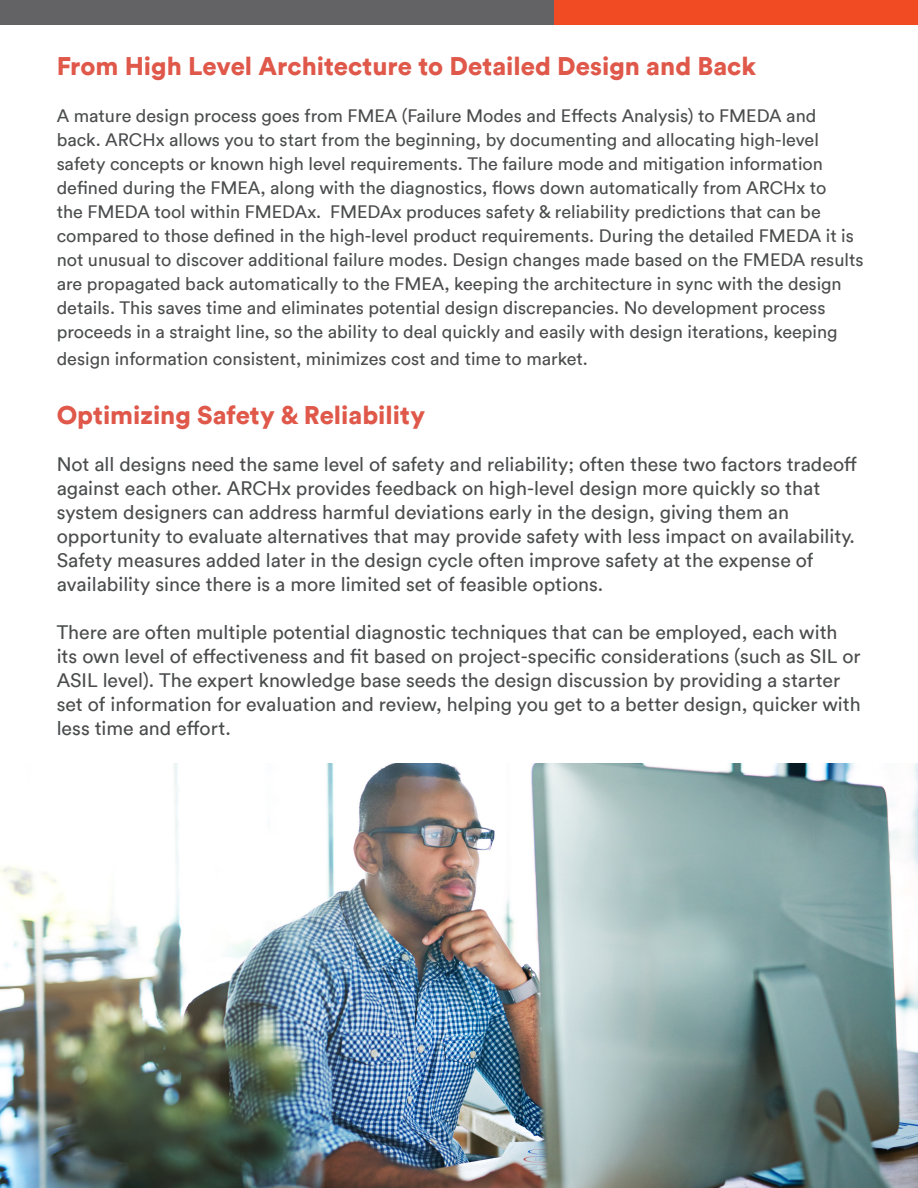
<style>
.page{position:relative;width:918px;height:1188px;background:#fff}
.page>*{position:absolute;margin:0;border:0;box-sizing:border-box;transform-origin:0 0}
.t1{font:900 25.5px "Circular";color:#df584a}
.t2{font:19.5px/24px "Circular";color:#4b4c4d}
.t3{font:18px/24px "Circular";color:#4b4c4d}
</style>
<div class="page">
<div style="left:0;top:0;width:555px;height:25px;background:#636366"></div>
<div style="left:555px;top:0;width:363px;height:25px;background:#f04b22"></div>
<img style="left:0;top:764px;width:918px;height:424px">
<p class="t1" style="left:57px;top:49px;width:701px">From High Level Architecture to Detailed Design and Back</p>
<p class="t3" style="left:57px;top:103px;width:809px">A mature design process goes from FMEA (Failure Modes and Effects Analysis) to FMEDA and back. ARCHx allows you to start from the beginning, by documenting and allocating high-level safety concepts or known high level requirements. The failure mode and mitigation information defined during the FMEA, along with the diagnostics, flows down automatically from ARCHx to<br>the FMEDA tool within FMEDAx. FMEDAx produces safety &amp; reliability predictions that can be compared to those defined in the high-level product requirements. During the detailed FMEDA it is not unusual to discover additional failure modes. Design changes made based on the FMEDA results are propagated back automatically to the FMEA, keeping the architecture in sync with the design details. This saves time and eliminates potential design discrepancies. No development process proceeds in a straight line, so the ability to deal quickly and easily with design iterations, keeping</p>
<p class="t3" style="left:57px;top:346px;width:533px">design information consistent, minimizes cost and time to market.</p>
<p class="t1" style="left:57px;top:398px;width:370px">Optimizing Safety &amp; Reliability</p>
<p class="t2" style="left:57px;top:452px;width:802px">Not all designs need the same level of safety and reliability; often these two factors tradeoff against each other. ARCHx provides feedback on high-level design more quickly so that system designers can address harmful deviations early in the design, giving them an opportunity to evaluate alternatives that may provide safety with less impact on availability.<br>Safety measures added later in the design cycle often improve safety at the expense of availability since there is a more limited set of feasible options.</p>
<p class="t2" style="left:57px;top:620px;width:806px">There are often multiple potential diagnostic techniques that can be employed, each with its own level of effectiveness and fit based on project-specific considerations (such as SIL or ASIL level). The expert knowledge base seeds the design discussion by providing a starter set of information for evaluation and review, helping you get to a better design, quicker with less time and effort.</p>
</div>
